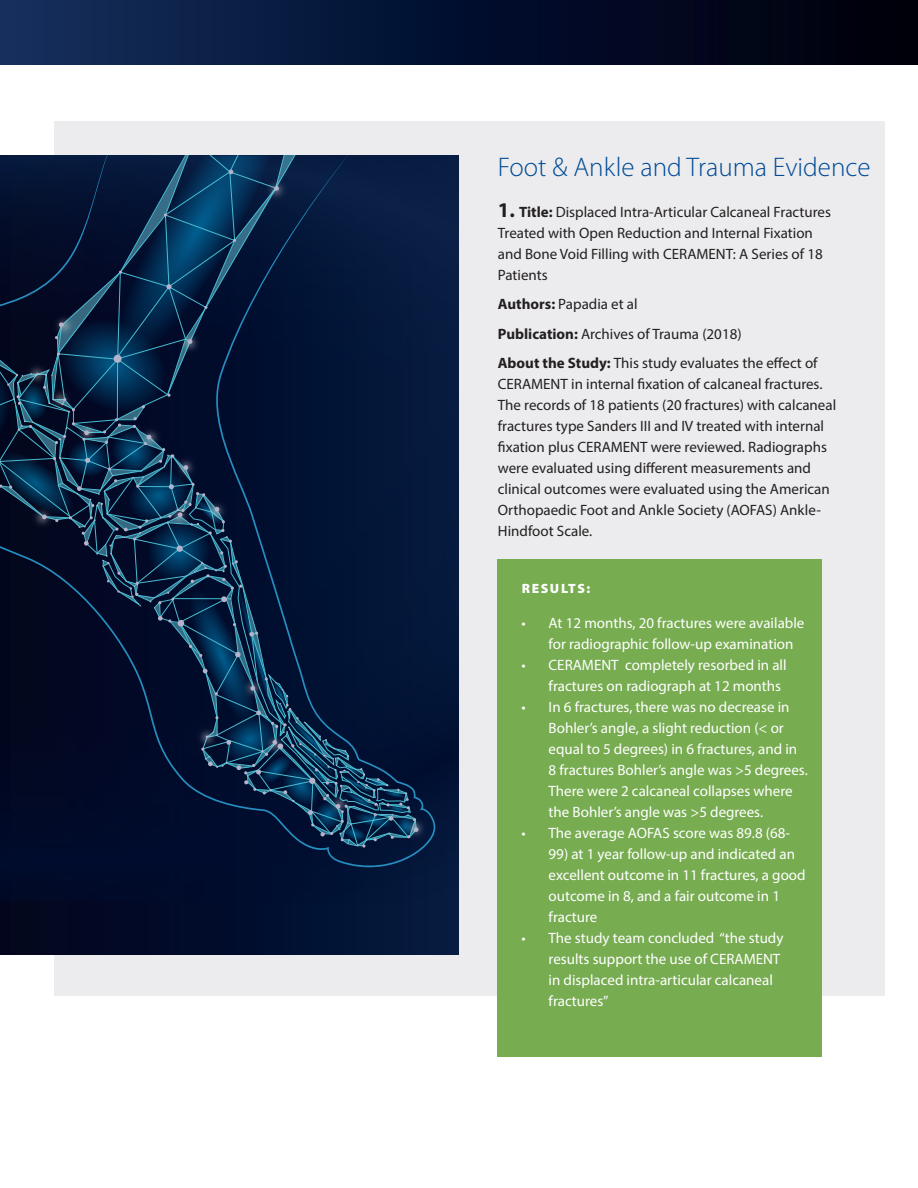
<style>
.page{position:relative;width:918px;height:1188px;background:#fff}
.page>*{position:absolute;margin:0;border:0;box-sizing:border-box;transform-origin:0 0}
.t1{font:300 27px "Myriad Pro";color:#004c97}
.t2{font:15px/21px "Myriad Pro";color:#fff}
.t3{font:15px/21px "Myriad Pro";color:#231f20}
.t4{font:900 13.5px "Myriad Pro";letter-spacing:.12em;color:#fff}
.s1{font-weight:700;font-size:21px}
.s2{font-weight:700}
</style>
<div class="page">
<div style="left:54px;top:122px;width:831px;height:874px;background:#ececee"></div>
<div style="left:498px;top:559px;width:324px;height:498px;background:#77ac51"></div>
<div style="left:0;top:0;width:918px;height:65px;background:linear-gradient(to right,#102c5b,#000008)"></div>
<div style="left:0;top:156px;width:459px;height:799px;background:linear-gradient(to right,#02031c,#031a3f)"></div>
<svg style="left:0;top:156px;width:459px;height:746px;background:#031436"></svg>
<div style="left:302px;top:715px;width:157px;height:227px;background:#04173a"></div>
<img style="left:226px;top:691px;width:227px;height:227px">
<svg style="left:0;top:156px;width:439px;height:713px;background:#071d3c"></svg>
<p class="t1" style="left:498px;top:152px;width:374px">Foot &amp; Ankle and Trauma Evidence</p>
<p class="t3" style="left:498px;top:201px;width:335px"><span class="s1">1.</span> <span class="s2">Title:</span> Displaced Intra-Articular Calcaneal Fractures Treated with Open Reduction and Internal Fixation and Bone Void Filling with CERAMENT: A Series of 18<br>Patients</p>
<p class="t3" style="left:498px;top:293px;width:141px"><span class="s2">Authors:</span> Papadia et al</p>
<p class="t3" style="left:498px;top:323px;width:245px"><span class="s2">Publication:</span> Archives of Trauma (2018)</p>
<p class="t3" style="left:498px;top:352px;width:340px"><span class="s2">About the Study:</span> This study evaluates the effect of CERAMENT in internal fixation of calcaneal fractures.<br>The records of 18 patients (20 fractures) with calcaneal fractures type Sanders III and IV treated with internal fixation plus CERAMENT were reviewed. Radiographs were evaluated using different measurements and clinical outcomes were evaluated using the American Orthopaedic Foot and Ankle Society (AOFAS) Ankle-Hindfoot Scale.</p>
<p class="t4" style="left:522px;top:581px;width:70px">RESULTS:</p>
<p class="t2" style="left:549px;top:612px;width:257px;line-height:21.6px;text-indent:-27px">• At 12 months, 20 fractures were available for radiographic follow-up examination</p>
<p class="t2" style="left:549px;top:655px;width:240px;text-indent:-27px">• CERAMENT completely resorbed in all fractures on radiograph at 12 months</p>
<p class="t2" style="left:549px;top:697px;width:261px;text-indent:-27px">• In 6 fractures, there was no decrease in Bohler’s angle, a slight reduction (&lt; or equal to 5 degrees) in 6 fractures, and in 8 fractures Bohler’s angle was &gt;5 degrees.<br>There were 2 calcaneal collapses where the Bohler’s angle was &gt;5 degrees.</p>
<p class="t2" style="left:522px;top:823px;width:270px">• The average AOFAS score was 89.8 (68-</p>
<p class="t2" style="left:549px;top:844px;width:259px">99) at 1 year follow-up and indicated an excellent outcome in 11 fractures, a good outcome in 8, and a fair outcome in 1 fracture</p>
<p class="t2" style="left:549px;top:928px;width:236px;text-indent:-27px">• The study team concluded “the study results support the use of CERAMENT in displaced intra-articular calcaneal fractures”</p>
</div>
